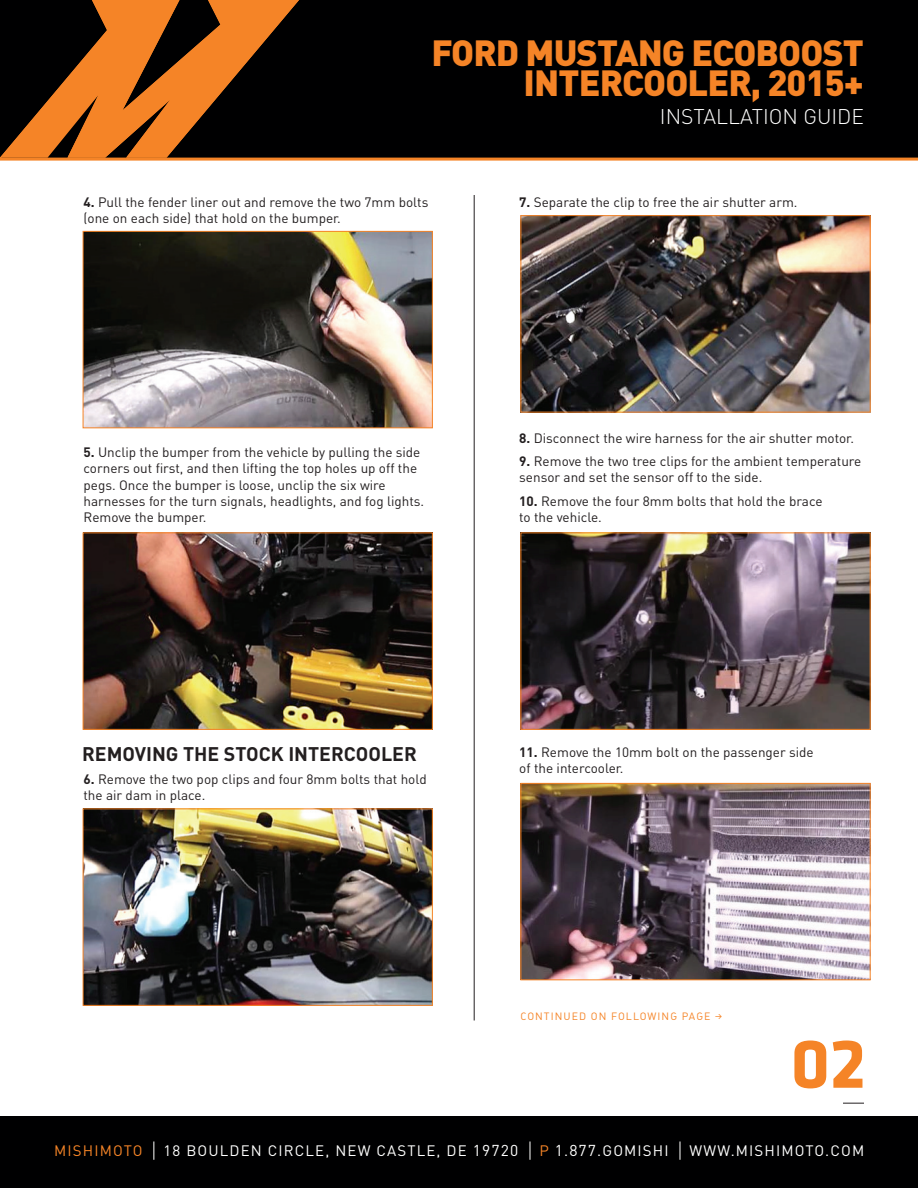
<style>
.page{position:relative;width:918px;height:1188px;background:#fff}
.page>*{position:absolute;margin:0;border:0;box-sizing:border-box;transform-origin:0 0}
.t1{font:700 72px "Klavika";color:#f58427}
.t2{font:900 36px/30px "DIN";letter-spacing:-.025em;color:#f58427}
.t3{font:300 21px "DIN";color:#fff}
.t4{font:700 19.5px "DIN";color:#231f20}
.t5{font:15.6px "DIN";letter-spacing:.075em;color:#fff}
.t6{font:15px "DIN";letter-spacing:.075em;color:#fff}
.t7{font:15px "DIN";letter-spacing:.075em;color:#f58427}
.t8{font:13.5px/16.2px "DIN";color:#231f20}
.t9{font:10.5px "DIN Regular Alternate";letter-spacing:.1em;color:#f58427}
.s1{font-weight:700}
.s2{font-family:"Klavika Regular Arrows"}
.s3{font-size:15px}
.s4{color:#f58427}
.s5{font-size:15.6px}
</style>
<div class="page">
<div style="left:0;top:0;width:918px;height:161px;background:#000001"></div>
<svg style="left:843px;top:1103px;width:21px;height:1px"></svg>
<svg style="left:0;top:0;width:299px;height:158px;fill:#000001"></svg>
<img style="left:85px;top:811px;width:346px;height:193px">
<div style="left:83px;top:809px;width:350px;height:197px;border:1px solid #f58427"></div>
<img style="left:523px;top:217px;width:346px;height:193px">
<div style="left:521px;top:215px;width:350px;height:197px;border:1px solid #f58427"></div>
<img style="left:85px;top:535px;width:346px;height:193px">
<div style="left:83px;top:533px;width:350px;height:197px;border:1px solid #f58427"></div>
<img style="left:85px;top:233px;width:346px;height:193px">
<div style="left:83px;top:231px;width:350px;height:197px;border:1px solid #f58427"></div>
<div style="left:0;top:1117px;width:918px;height:71px;background:#000001"></div>
<svg style="left:154px;top:1141px;width:1px;height:19px"></svg>
<svg style="left:530px;top:1141px;width:1px;height:19px"></svg>
<svg style="left:680px;top:1141px;width:1px;height:19px"></svg>
<img style="left:523px;top:535px;width:346px;height:193px">
<div style="left:521px;top:533px;width:350px;height:197px;border:1px solid #f58427"></div>
<img style="left:523px;top:785px;width:346px;height:193px">
<div style="left:521px;top:783px;width:350px;height:197px;border:1px solid #f58427"></div>
<hr style="left:474px;top:195px;width:1px;height:825px;background:#231f20">
<h2 class="t2" style="left:431px;top:36px;width:145px">FORD MUSTAN</h2>
<h2 class="t2" style="left:524px;top:36px;width:342px;text-indent:138px">G ECOBOOST<br>INTERCOOLER, 2015+</h2>
<h3 class="t3" style="left:660px;top:103px;width:206px">INSTALLATION GUIDE</h3>
<p class="t8" style="left:84px;top:193px;width:346px"><span class="s1">4.</span> Pull the fender liner out and remove the two 7mm bolts (one on each side) that hold on the bumper.</p>
<p class="t8" style="left:84px;top:444px;width:342px"><span class="s1">5.</span> Unclip the bumper from the vehicle by pulling the side corners out first, and then lifting the top holes up off the pegs. Once the bumper is loose, unclip the six wire harnesses for the turn signals, headlights, and fog lights.<br>Remove the bumper.</p>
<h3 class="t4" style="left:82px;top:741px;width:336px">REMOVING THE STOCK INTERCOOLER</h3>
<p class="t8" style="left:84px;top:771px;width:345px"><span class="s1">6.</span> Remove the two pop clips and four 8mm bolts that hold the air dam in place.</p>
<p class="t8" style="left:519px;top:193px;width:280px"><span class="s1">7.</span> Separate the clip to free the air shutter arm.</p>
<p class="t8" style="left:519px;top:429px;width:336px"><span class="s1">8.</span> Disconnect the wire harness for the air shutter motor.</p>
<p class="t8" style="left:519px;top:453px;width:344px"><span class="s1">9.</span> Remove the two tree clips for the ambient temperature sensor and set the sensor off to the side.</p>
<p class="t8" style="left:519px;top:493px;width:305px"><span class="s1">10.</span> Remove the four 8mm bolts that hold the brace to the vehicle.</p>
<p class="t8" style="left:519px;top:743px;width:296px"><span class="s1">11.</span> Remove the 10mm bolt on the passenger side of the intercooler.</p>
<p class="t9" style="left:520px;top:1009px;width:203px">CONTINUED ON FOLLOWING PAGE <span class="s2">b</span></p>
<h1 class="t1" style="left:790px;top:1025px;width:77px">02</h1>
<p class="t7" style="left:54px;top:1142px;width:90px">MISHIMOTO</p>
<p class="t6" style="left:164px;top:1142px;width:46px">18 Boulden</p>
<p class="t6" style="left:268px;top:1142px;width:21px">Circle</p>
<p class="t6" style="left:325px;top:1142px;width:73px">, New Castle</p>
<p class="t5" style="left:437px;top:1141px;width:83px"><span class="s3">, DE</span> 19720</p>
<p class="t6" style="left:539px;top:1142px;width:131px"><span class="s4">P</span> <span class="s5">1</span>.<span class="s5">877</span>.GOMISHI</p>
<p class="t6" style="left:690px;top:1142px;width:176px">WWW.MISHIMOTO.COM</p>
</div>
